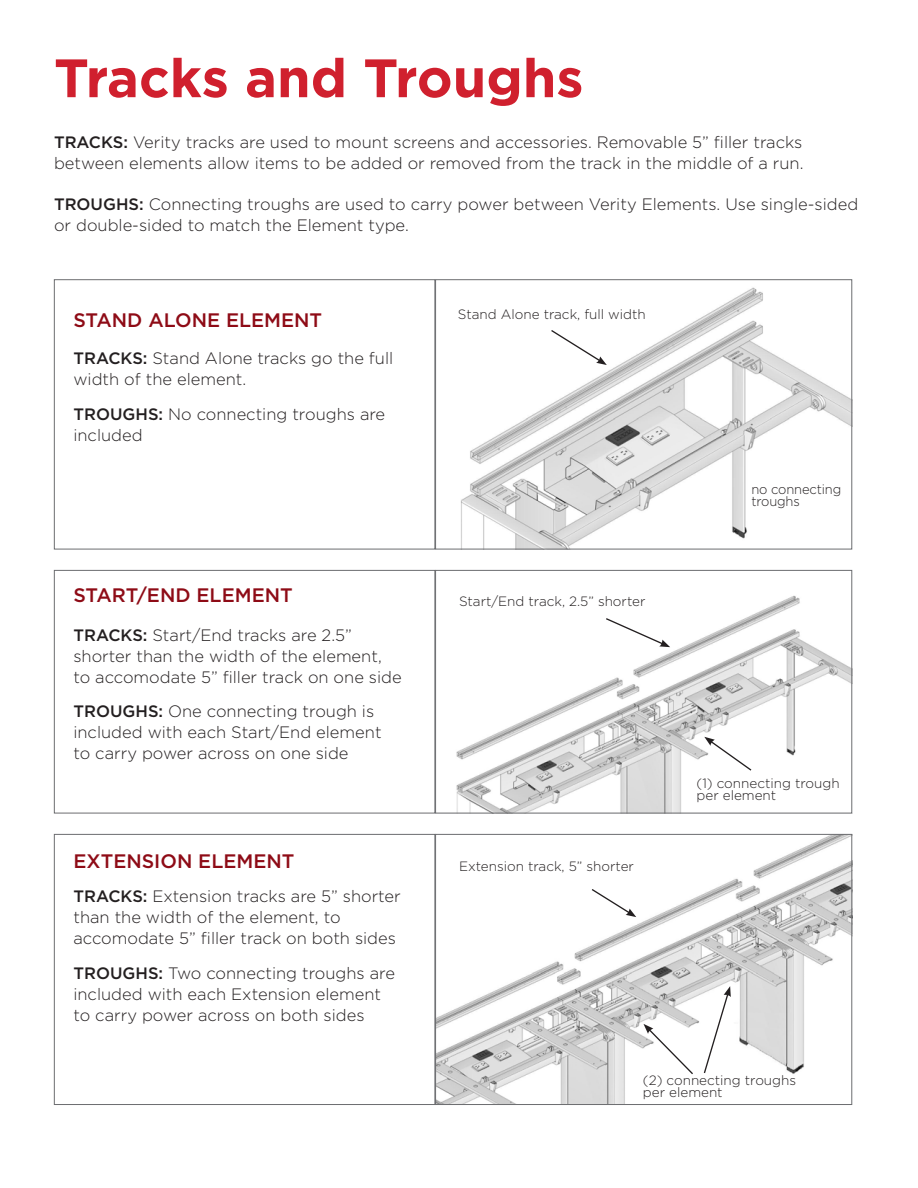
<style>
.page{position:relative;width:918px;height:1188px;background:#fff}
.page>*{position:absolute;margin:0;border:0;box-sizing:border-box;transform-origin:0 0}
.t1{font:700 54px "Gotham";color:#d0202e}
.t2{font:500 19.5px "Gotham";color:#8e0b16}
.Gotham_bullet{font:300 16.5px/21px "Gotham";color:#231f20}
.Gotham_bullet-2{font:300 13.5px/12px "Gotham";color:#231f20}
.Gotham_bullet-3{font:300 13.5px/12px "Gotham";color:#231f20;scale:.96 1}
.s1{font-weight:500}
</style>
<div class="page">
<img style="left:456px;top:595px;width:394px;height:216px">
<img style="left:437px;top:836px;width:413px;height:267px">
<img style="left:461px;top:287px;width:389px;height:260px">
<svg style="left:590px;top:888px;width:46px;height:29px"></svg>
<div style="left:435px;top:834px;width:417px;height:271px;border:1px solid #6c6d70"></div>
<svg style="left:703px;top:986px;width:28px;height:89px"></svg>
<svg style="left:644px;top:1024px;width:50px;height:52px"></svg>
<div style="left:435px;top:570px;width:417px;height:243px;border:1px solid #6c6d70"></div>
<div style="left:435px;top:279px;width:417px;height:270px;border:1px solid #6c6d70"></div>
<svg style="left:604px;top:617px;width:66px;height:30px"></svg>
<svg style="left:550px;top:329px;width:57px;height:36px"></svg>
<svg style="left:704px;top:737px;width:49px;height:35px"></svg>
<div style="left:54px;top:279px;width:381px;height:270px;border:1px solid #6c6d70"></div>
<div style="left:54px;top:570px;width:381px;height:243px;border:1px solid #6c6d70"></div>
<div style="left:54px;top:834px;width:381px;height:271px;border:1px solid #6c6d70"></div>
<p class="t1" style="left:54px;top:42px;width:531px">Tracks and Troughs</p>
<p class="Gotham_bullet" style="left:54px;top:131px;width:751px"><span class="s1">TRACKS:</span> Verity tracks are used to mount screens and accessories. Removable 5” filler tracks between elements allow items to be added or removed from the track in the middle of a run.</p>
<p class="Gotham_bullet" style="left:54px;top:193px;width:806px"><span class="s1">TROUGHS:</span> Connecting troughs are used to carry power between Verity Elements. Use single-sided or double-sided to match the Element type.</p>
<p class="t2" style="left:73px;top:307px;width:250px">STAND ALONE ELEMENT</p>
<p class="Gotham_bullet" style="left:73px;top:347px;width:321px"><span class="s1">TRACKS:</span> Stand Alone tracks go the full width of the element.</p>
<p class="Gotham_bullet" style="left:73px;top:403px;width:313px"><span class="s1">TROUGHS:</span> No connecting troughs are included</p>
<p class="t2" style="left:73px;top:583px;width:221px">START/END ELEMENT</p>
<p class="Gotham_bullet" style="left:73px;top:624px;width:330px"><span class="s1">TRACKS:</span> Start/End tracks are 2.5” shorter than the width of the element, to accomodate 5” filler track on one side</p>
<p class="Gotham_bullet" style="left:73px;top:700px;width:310px"><span class="s1">TROUGHS:</span> One connecting trough is included with each Start/End element to carry power across on one side</p>
<p class="t2" style="left:73px;top:849px;width:223px">EXTENSION ELEMENT</p>
<p class="Gotham_bullet" style="left:73px;top:885px;width:329px"><span class="s1">TRACKS:</span> Extension tracks are 5” shorter than the width of the element, to accomodate 5” filler track on both sides</p>
<p class="Gotham_bullet" style="left:73px;top:962px;width:323px"><span class="s1">TROUGHS:</span> Two connecting troughs are included with each Extension element to carry power across on both sides</p>
<p class="Gotham_bullet-2" style="left:458px;top:308px;width:189px">Stand Alone track, full width</p>
<p class="Gotham_bullet-2" style="left:459px;top:595px;width:188px">Start/End track, 2.5” shorter</p>
<p class="Gotham_bullet-3" style="left:751px;top:483px;width:95px">no connecting troughs</p>
<p class="Gotham_bullet-2" style="left:459px;top:860px;width:177px">Extension track, 5” shorter</p>
<p class="Gotham_bullet-2" style="left:697px;top:777px;width:145px">(1) connecting trough per element</p>
<p class="Gotham_bullet-2" style="left:643px;top:1074px;width:155px">(2) connecting troughs per element</p>
</div>
